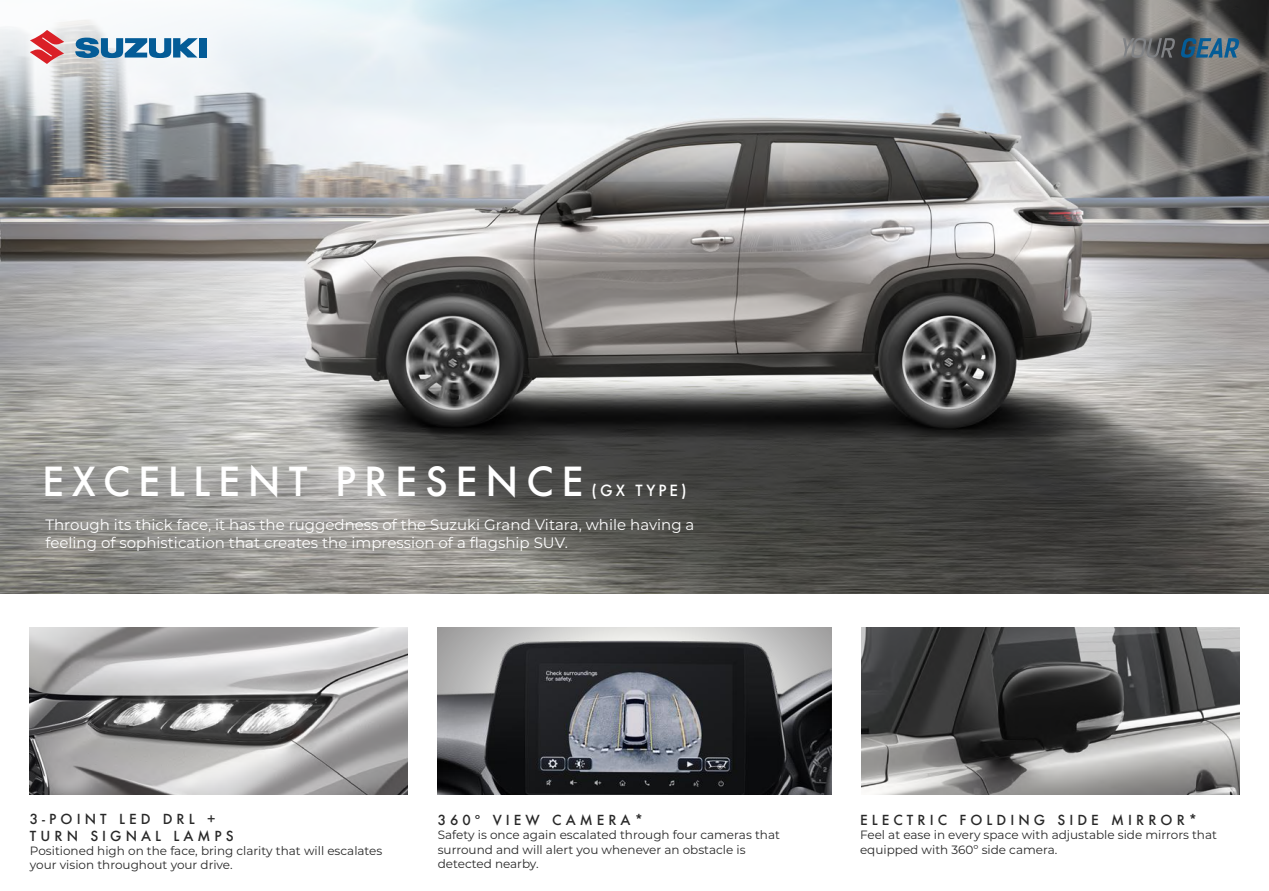
<style>
.page{position:relative;width:1269px;height:891px;background:#fff}
.page>*{position:absolute;margin:0;border:0;box-sizing:border-box;transform-origin:0 0}
.t1{font:500 39px "Futura";letter-spacing:.2em;color:#fff}
.t2{font:15px/18px "Montserrat";color:#fff}
.t3{font:500 15px "Futura";letter-spacing:.2em;color:#fff}
.t4{font:500 13.5px/16.2px "Futura";letter-spacing:.3em;color:#282828}
.t5{font:12px/14.4px "Montserrat";color:#282828}
</style>
<div class="page">
<img style="left:0;top:0;width:1269px;height:594px">
<svg style="left:0;top:0;width:622px;height:252px"></svg>
<svg style="left:30px;top:30px;width:34px;height:34px"></svg>
<div style="left:199px;top:38px;width:7px;height:20px;background:#045c97"></div>
<svg style="left:75px;top:38px;width:123px;height:20px"></svg>
<svg style="left:1123px;top:38px;width:117px;height:20px;background:#526876"></svg>
<img style="left:30px;top:628px;width:378px;height:167px">
<img style="left:861px;top:628px;width:378px;height:167px">
<svg style="left:438px;top:628px;width:393px;height:4px;background:#c7c7c6"></svg>
<img style="left:438px;top:632px;width:393px;height:163px">
<h1 class="t1" style="left:42px;top:455px;width:543px">EXCELLENT PRESENCE</h1>
<p class="t3" style="left:592px;top:480px;width:97px">(GX TYPE)</p>
<p class="t2" style="left:46px;top:515px;width:650px">Through its thick face, it has the ruggedness of the Suzuki Grand Vitara, while having a feeling of sophistication that creates the impression of a flagship SUV.</p>
<p class="t4" style="left:30px;top:811px;width:205px">3-POINT LED DRL +<br>TURN SIGNAL LAMPS</p>
<p class="t5" style="left:30px;top:843px;width:354px">Positioned high on the face, bring clarity that will escalates your vision throughout your drive.</p>
<p class="t4" style="left:438px;top:812px;width:207px">360º VIEW CAMERA*</p>
<p class="t5" style="left:438px;top:827px;width:344px">Safety is once again escalated through four cameras that surround and will alert you whenever an obstacle is detected nearby.</p>
<p class="t4" style="left:860px;top:812px;width:339px">ELECTRIC FOLDING SIDE MIRROR*</p>
<p class="t5" style="left:860px;top:827px;width:358px">Feel at ease in every space with adjustable side mirrors that equipped with 360º side camera.</p>
</div>
